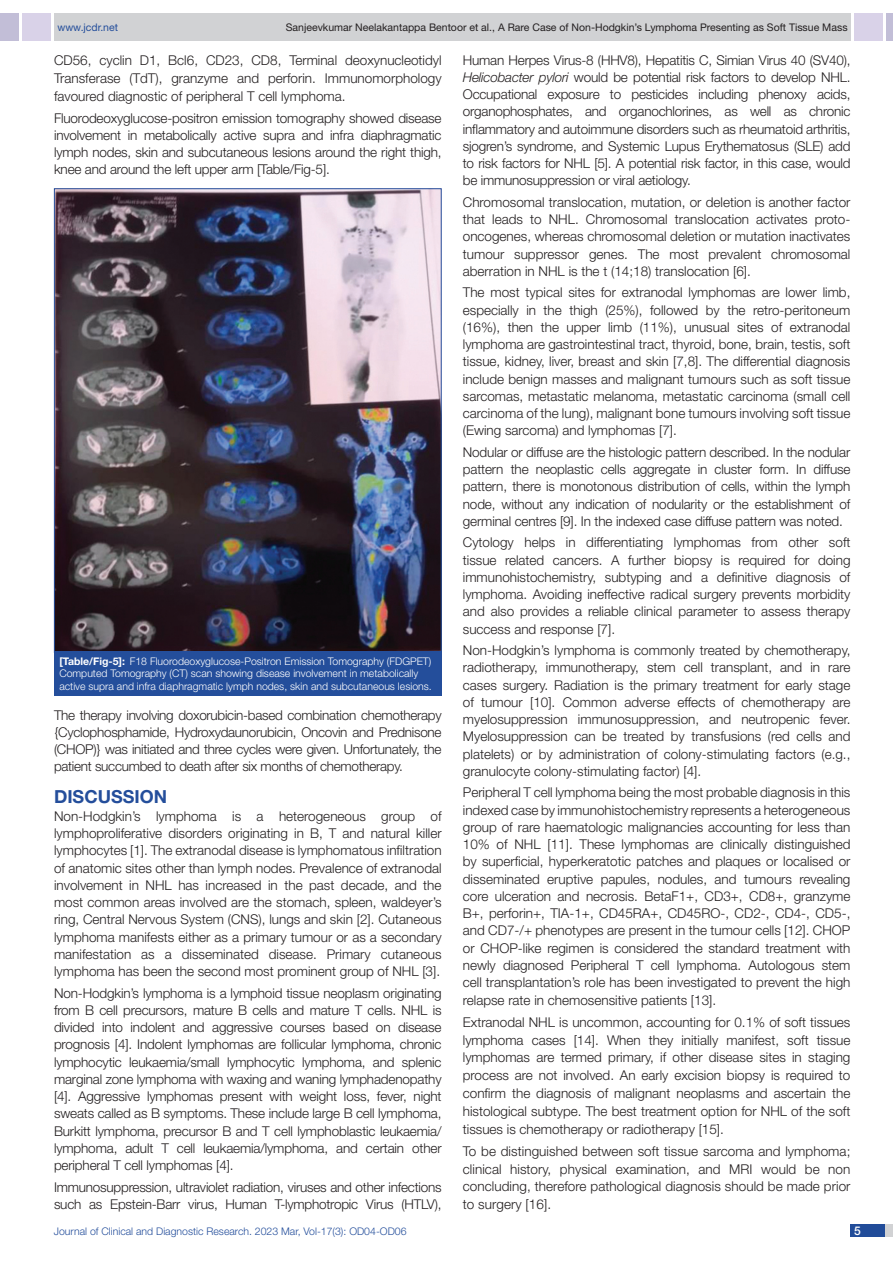
<style>
.page{position:relative;width:893px;height:1263px;background:#fff}
.page>*{position:absolute;margin:0;border:0;box-sizing:border-box;transform-origin:0 0}
.Heading{font:700 18px "Helvetica Neue";color:#244e9b}
.Body_text{font:300 13.5px/17.2px "Helvetica Neue";color:#231f20;text-align:justify}
.t1{font:500 12px "Helvetica Neue";color:#fff}
.TABLE_FIG{font:300 10.5px/12.6px "Helvetica Neue";color:#fff}
.t2{font:10.5px "Helvetica Neue";color:#231f20}
.t3{font:300 10.5px "Helvetica Neue";color:#244e9b}
.t4{font:10.5px "Helvetica Neue";color:#244e9b}
.s1{font-weight:700}
.s2{font-style:italic}
</style>
<div class="page">
<div style="left:54px;top:13px;width:796px;height:28px;background:#d1d2d4"></div>
<div style="left:0;top:13px;width:19px;height:28px;background:#c2bed7"></div>
<div style="left:22px;top:13px;width:29px;height:28px;background:#d9d2e8"></div>
<div style="left:886px;top:13px;width:7px;height:28px;background:#c2bed7"></div>
<div style="left:854px;top:13px;width:29px;height:28px;background:#d9d2e8"></div>
<div style="left:850px;top:1224px;width:43px;height:13px;background:#d1d2d4"></div>
<div style="left:850px;top:1224px;width:35px;height:13px;background:#214c99"></div>
<img style="left:56px;top:190px;width:384px;height:461px">
<div style="left:54px;top:651px;width:388px;height:44px;background:#244e9b"></div>
<p class="t4" style="left:57px;top:21px;width:62px">www.jcdr.net</p>
<p class="t2" style="left:286px;top:21px;width:563px">Sanjeevkumar Neelakantappa Bentoor et al., A Rare Case of Non-Hodgkin’s Lymphoma Presenting as Soft Tissue Mass</p>
<p class="Body_text" style="left:54px;top:50px;width:389px;line-height:18.3px">CD56, cyclin D1, Bcl6, CD23, CD8, Terminal deoxynucleotidyl Transferase (TdT), granzyme and perforin. Immunomorphology favoured diagnostic of peripheral T cell lymphoma.</p>
<p class="Body_text" style="left:54px;top:109px;width:389px">Fluorodeoxyglucose-positron emission tomography showed disease involvement in metabolically active supra and infra diaphragmatic lymph nodes, skin and subcutaneous lesions around the right thigh, knee and around the left upper arm [Table/Fig-5].</p>
<p class="TABLE_FIG" style="left:59px;top:655px;width:374px"><span class="s1">[Table/Fig-5]:</span> F18 Fluorodeoxyglucose-Positron Emission Tomography (FDGPET)<br>Computed Tomography (CT) scan showing disease involvement in metabolically active supra and infra diaphragmatic lymph nodes, skin and subcutaneous lesions.</p>
<p class="Body_text" style="left:54px;top:706px;width:389px">The therapy involving doxorubicin-based combination chemotherapy {Cyclophosphamide, Hydroxydaunorubicin, Oncovin and Prednisone (CHOP)} was initiated and three cycles were given. Unfortunately, the patient succumbed to death after six months of chemotherapy.</p>
<p class="Heading" style="left:54px;top:786px;width:115px">DISCUSSION</p>
<p class="Body_text" style="left:54px;top:807px;width:389px">Non-Hodgkin’s lymphoma is a heterogeneous group of lymphoproliferative disorders originating in B, T and natural killer lymphocytes [1]. The extranodal disease is lymphomatous infiltration of anatomic sites other than lymph nodes. Prevalence of extranodal involvement in NHL has increased in the past decade, and the most common areas involved are the stomach, spleen, waldeyer’s ring, Central Nervous System (CNS), lungs and skin [2]. Cutaneous lymphoma manifests either as a primary tumour or as a secondary manifestation as a disseminated disease. Primary cutaneous lymphoma has been the second most prominent group of NHL [3].</p>
<p class="Body_text" style="left:54px;top:984px;width:389px">Non-Hodgkin’s lymphoma is a lymphoid tissue neoplasm originating from B cell precursors, mature B cells and mature T cells. NHL is divided into indolent and aggressive courses based on disease prognosis [4]. Indolent lymphomas are follicular lymphoma, chronic lymphocytic leukaemia/small lymphocytic lymphoma, and splenic marginal zone lymphoma with waxing and waning lymphadenopathy [4]. Aggressive lymphomas present with weight loss, fever, night sweats called as B symptoms. These include large B cell lymphoma, Burkitt lymphoma, precursor B and T cell lymphoblastic leukaemia/ lymphoma, adult T cell leukaemia/lymphoma, and certain other peripheral T cell lymphomas [4].</p>
<p class="Body_text" style="left:54px;top:1178px;width:389px">Immunosuppression, ultraviolet radiation, viruses and other infections such as Epstein-Barr virus, Human T-lymphotropic Virus (HTLV),</p>
<p class="Body_text" style="left:463px;top:51px;width:389px">Human Herpes Virus-8 (HHV8), Hepatitis C, Simian Virus 40 (SV40), <span class="s2">Helicobacter pylori</span> would be potential risk factors to develop NHL.<br>Occupational exposure to pesticides including phenoxy acids, organophosphates, and organochlorines, as well as chronic inflammatory and autoimmune disorders such as rheumatoid arthritis, sjogren’s syndrome, and Systemic Lupus Erythematosus (SLE) add to risk factors for NHL [5]. A potential risk factor, in this case, would be immunosuppression or viral aetiology.</p>
<p class="Body_text" style="left:463px;top:193px;width:389px">Chromosomal translocation, mutation, or deletion is another factor that leads to NHL. Chromosomal translocation activates proto&shy;oncogenes, whereas chromosomal deletion or mutation inactivates tumour suppressor genes. The most prevalent chromosomal aberration in NHL is the t (14;18) translocation [6].</p>
<p class="Body_text" style="left:463px;top:284px;width:389px">The most typical sites for extranodal lymphomas are lower limb, especially in the thigh (25%), followed by the retro-peritoneum (16%), then the upper limb (11%), unusual sites of extranodal lymphoma are gastrointestinal tract, thyroid, bone, brain, testis, soft tissue, kidney, liver, breast and skin [7,8]. The differential diagnosis include benign masses and malignant tumours such as soft tissue sarcomas, metastatic melanoma, metastatic carcinoma (small cell carcinoma of the lung), malignant bone tumours involving soft tissue (Ewing sarcoma) and lymphomas [7].</p>
<p class="Body_text" style="left:463px;top:443px;width:389px">Nodular or diffuse are the histologic pattern described. In the nodular pattern the neoplastic cells aggregate in cluster form. In diffuse pattern, there is monotonous distribution of cells, within the lymph node, without any indication of nodularity or the establishment of germinal centres [9]. In the indexed case diffuse pattern was noted.</p>
<p class="Body_text" style="left:463px;top:534px;width:389px">Cytology helps in differentiating lymphomas from other soft tissue related cancers. A further biopsy is required for doing immunohistochemistry, subtyping and a definitive diagnosis of lymphoma. Avoiding ineffective radical surgery prevents morbidity and also provides a reliable clinical parameter to assess therapy success and response [7].</p>
<p class="Body_text" style="left:463px;top:641px;width:389px">Non-Hodgkin’s lymphoma is commonly treated by chemotherapy, radiotherapy, immunotherapy, stem cell transplant, and in rare cases surgery. Radiation is the primary treatment for early stage of tumour [10]. Common adverse effects of chemotherapy are myelosuppression immunosuppression, and neutropenic fever.<br>Myelosuppression can be treated by transfusions (red cells and platelets) or by administration of colony-stimulating factors (e.g., granulocyte colony-stimulating factor) [4].</p>
<p class="Body_text" style="left:463px;top:784px;width:389px">Peripheral T cell lymphoma being the most probable diagnosis in this indexed case by immunohistochemistry represents a heterogeneous group of rare haematologic malignancies accounting for less than 10% of NHL [11]. These lymphomas are clinically distinguished by superficial, hyperkeratotic patches and plaques or localised or disseminated eruptive papules, nodules, and tumours revealing core ulceration and necrosis. BetaF1+, CD3+, CD8+, granzyme B+, perforin+, TIA-1+, CD45RA+, CD45RO-, CD2-, CD4-, CD5-, and CD7-/+ phenotypes are present in the tumour cells [12]. CHOP or CHOP-like regimen is considered the standard treatment with newly diagnosed Peripheral T cell lymphoma. Autologous stem cell transplantation’s role has been investigated to prevent the high relapse rate in chemosensitive patients [13].</p>
<p class="Body_text" style="left:463px;top:1013px;width:389px;line-height:17.9px">Extranodal NHL is uncommon, accounting for 0.1% of soft tissues lymphoma cases [14]. When they initially manifest, soft tissue lymphomas are termed primary, if other disease sites in staging process are not involved. An early excision biopsy is required to confirm the diagnosis of malignant neoplasms and ascertain the histological subtype. The best treatment option for NHL of the soft tissues is chemotherapy or radiotherapy [15].</p>
<p class="Body_text" style="left:463px;top:1142px;width:389px">To be distinguished between soft tissue sarcoma and lymphoma; clinical history, physical examination, and MRI would be non concluding, therefore pathological diagnosis should be made prior to surgery [16].</p>
<p class="t3" style="left:54px;top:1225px;width:354px">Journal of Clinical and Diagnostic Research. 2023 Mar, Vol-17(3): OD04-OD06</p>
<p class="t1" style="left:854px;top:1223px;width:8px">5</p>
</div>
